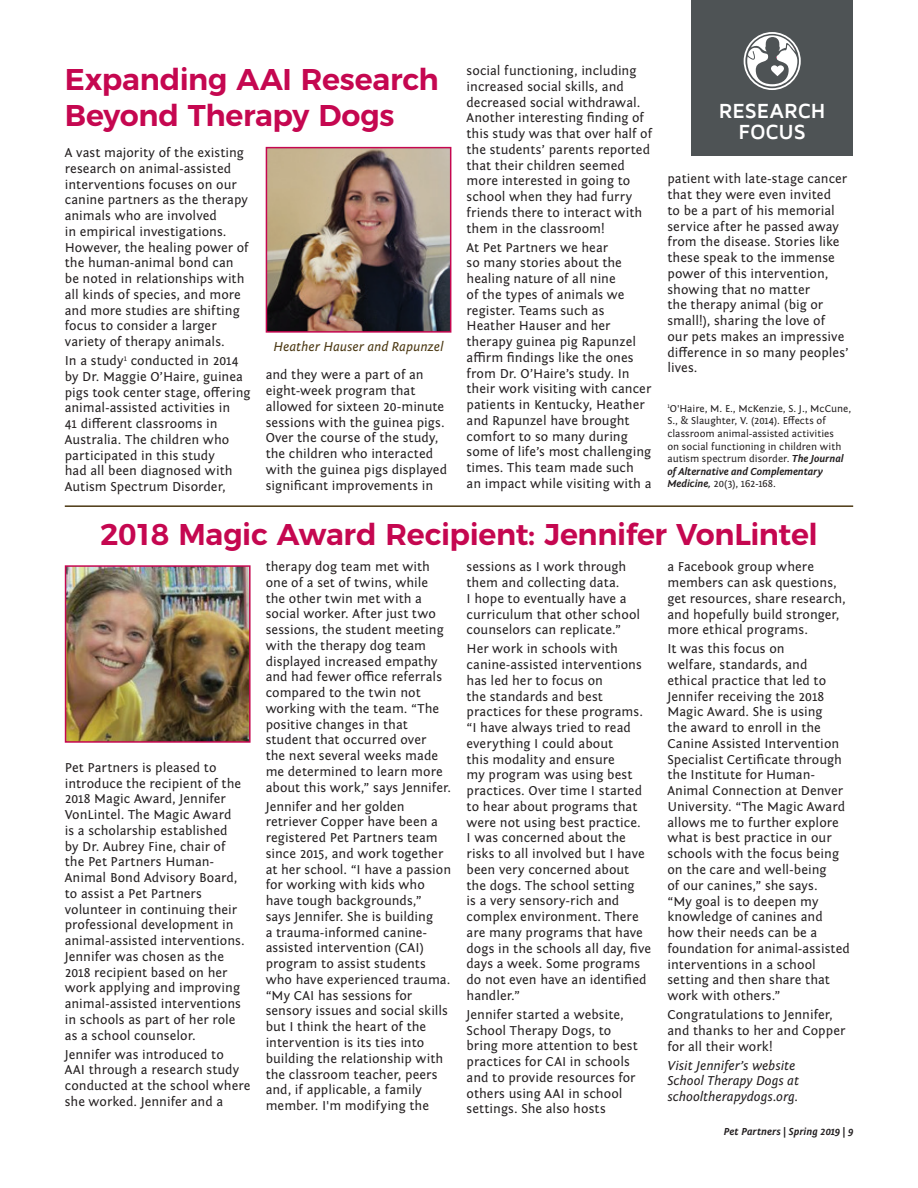
<style>
.page{position:relative;width:918px;height:1188px;background:#fff}
.page>*{position:absolute;margin:0;border:0;box-sizing:border-box;transform-origin:0 0}
.t1{font:600 30px/36px "Montserrat";letter-spacing:-.01em;color:#c50750}
.t2{font:700 21px/21px "Maven Pro";letter-spacing:-.005em;color:#fff;text-align:center}
.t3{font:13.5px/15.8px "Fontin Sans";color:#231f20}
.t4{font:italic 13.5px/15.8px "Fontin Sans";color:#231f20}
.t5{font:italic 13.5px "Fontin Sans";color:#4b3812}
.t6{font:10.5px/12.6px "Fontin Sans";color:#231f20}
.t7{font:italic 700 10.5px "Fontin Sans";letter-spacing:.01em;color:#231f20}
.s1{font-weight:700;font-style:italic}
</style>
<div class="page">
<div style="left:691px;top:0;width:162px;height:155px;background:#4e5355"></div>
<svg style="left:744px;top:32px;width:57px;height:58px"></svg>
<img style="left:269px;top:150px;width:179px;height:180px">
<div style="left:266px;top:147px;width:185px;height:186px;border:2px solid #c50750"></div>
<img style="left:68px;top:568px;width:180px;height:172px">
<div style="left:65px;top:565px;width:186px;height:178px;border:2px solid #c50750"></div>
<hr style="left:65px;top:505px;width:788px;height:2px;background:#4b3812">
<p class="t3" style="left:467px;top:63px;width:187px">social functioning, including increased social skills, and decreased social withdrawal.<br>Another interesting finding of this study was that over half of the students’ parents reported that their children seemed more interested in going to school when they had furry friends there to interact with them in the classroom!</p>
<p class="t3" style="left:467px;top:239px;width:186px">At Pet Partners we hear<br>so many stories about the healing nature of all nine<br>of the types of animals we register. Teams such as<br>Heather Hauser and her therapy guinea pig Rapunzel affirm findings like the ones from Dr. O’Haire’s study. In their work visiting with cancer patients in Kentucky, Heather and Rapunzel have brought comfort to so many during some of life’s most challenging times. This team made such an impact while visiting with a</p>
<h1 class="t1" style="left:65px;top:59px;width:376px">Expanding AAI Research<br>Beyond Therapy Dogs</h1>
<p class="t3" style="left:65px;top:145px;width:185px">A vast majority of the existing research on animal-assisted interventions focuses on our canine partners as the therapy animals who are involved<br>in empirical investigations.<br>However, the healing power of the human-animal bond can be noted in relationships with all kinds of species, and more and more studies are shifting focus to consider a larger variety of therapy animals.</p>
<p class="t3" style="left:65px;top:353px;width:187px">In a study<sup>1</sup> conducted in 2014 by Dr. Maggie O’Haire, guinea pigs took center stage, offering animal-assisted activities in<br>41 different classrooms in<br>Australia. The children who participated in this study<br>had all been diagnosed with<br>Autism Spectrum Disorder,</p>
<h2 class="t2" style="left:719px;top:101px;width:108px">RESEARCH<br>FOCUS</h2>
<p class="t3" style="left:667px;top:171px;width:183px">patient with late-stage cancer that they were even invited<br>to be a part of his memorial service after he passed away from the disease. Stories like these speak to the immense power of this intervention, showing that no matter<br>the therapy animal (big or small!), sharing the love of our pets makes an impressive difference in so many peoples’ lives.</p>
<p class="t6" style="left:667px;top:402px;width:185px"><sup>1</sup>O'Haire, M. E., McKenzie, S. J., McCune, S., &amp; Slaughter, V. (2014). Effects of classroom animal-assisted activities<br>on social functioning in children with autism spectrum disorder. <span class="s1">The Journal of Alternative and Complementary Medicine,</span> 20(3), 162-168.</p>
<h1 class="t1" style="left:100px;top:514px;width:719px">2018 Magic Award Recipient: Jennifer VonLintel</h1>
<p class="t5" style="left:274px;top:339px;width:171px">Heather Hauser and Rapunzel</p>
<p class="t3" style="left:266px;top:367px;width:183px">and they were a part of an eight-week program that allowed for sixteen 20-minute sessions with the guinea pigs.<br>Over the course of the study, the children who interacted with the guinea pigs displayed significant improvements in</p>
<p class="t3" style="left:65px;top:760px;width:181px">Pet Partners is pleased to introduce the recipient of the<br>2018 Magic Award, Jennifer<br>VonLintel. The Magic Award<br>is a scholarship established by Dr. Aubrey Fine, chair of the Pet Partners Human-<br>Animal Bond Advisory Board, to assist a Pet Partners volunteer in continuing their professional development in animal-assisted interventions.<br>Jennifer was chosen as the<br>2018 recipient based on her work applying and improving animal-assisted interventions in schools as part of her role as a school counselor.</p>
<p class="t3" style="left:65px;top:1047px;width:187px">Jennifer was introduced to<br>AAI through a research study conducted at the school where she worked. Jennifer and a</p>
<p class="t3" style="left:266px;top:559px;width:187px">therapy dog team met with one of a set of twins, while<br>the other twin met with a social worker. After just two sessions, the student meeting with the therapy dog team displayed increased empathy and had fewer office referrals compared to the twin not working with the team. “The positive changes in that student that occurred over<br>the next several weeks made me determined to learn more about this work,” says Jennifer.</p>
<p class="t3" style="left:266px;top:799px;width:187px">Jennifer and her golden retriever Copper have been a registered Pet Partners team since 2015, and work together at her school. “I have a passion for working with kids who have tough backgrounds,”<br>says Jennifer. She is building<br>a trauma-informed canine&shy;assisted intervention (CAI) program to assist students who have experienced trauma. “My CAI has sessions for sensory issues and social skills but I think the heart of the intervention is its ties into building the relationship with the classroom teacher, peers and, if applicable, a family member. I'm modifying the</p>
<p class="t3" style="left:467px;top:559px;width:175px">sessions as I work through them and collecting data.<br>I hope to eventually have a curriculum that other school counselors can replicate.”</p>
<p class="t3" style="left:467px;top:641px;width:186px">Her work in schools with canine-assisted interventions has led her to focus on<br>the standards and best practices for these programs. “I have always tried to read everything I could about<br>this modality and ensure<br>my program was using best practices. Over time I started to hear about programs that were not using best practice.<br>I was concerned about the risks to all involved but I have been very concerned about the dogs. The school setting<br>is a very sensory-rich and complex environment. There are many programs that have dogs in the schools all day, five days a week. Some programs do not even have an identified handler.”</p>
<p class="t3" style="left:467px;top:1007px;width:173px">Jennifer started a website,<br>School Therapy Dogs, to bring more attention to best practices for CAI in schools and to provide resources for others using AAI in school settings. She also hosts</p>
<p class="t3" style="left:667px;top:559px;width:180px">a Facebook group where members can ask questions, get resources, share research, and hopefully build stronger, more ethical programs.</p>
<p class="t3" style="left:667px;top:641px;width:184px">It was this focus on<br>welfare, standards, and ethical practice that led to<br>Jennifer receiving the 2018<br>Magic Award. She is using<br>the award to enroll in the<br>Canine Assisted Intervention<br>Specialist Certificate through the Institute for Human-<br>Animal Connection at Denver<br>University. “The Magic Award allows me to further explore what is best practice in our schools with the focus being on the care and well-being<br>of our canines,” she says.<br>“My goal is to deepen my knowledge of canines and how their needs can be a foundation for animal-assisted interventions in a school setting and then share that work with others.”</p>
<p class="t3" style="left:667px;top:1007px;width:179px">Congratulations to Jennifer, and thanks to her and Copper for all their work!</p>
<p class="t4" style="left:667px;top:1057px;width:133px">Visit Jennifer’s website<br>School Therapy Dogs at schooltherapydogs.org.</p>
<p class="t7" style="left:724px;top:1126px;width:131px">Pet Partners | Spring 2019 | 9</p>
</div>
